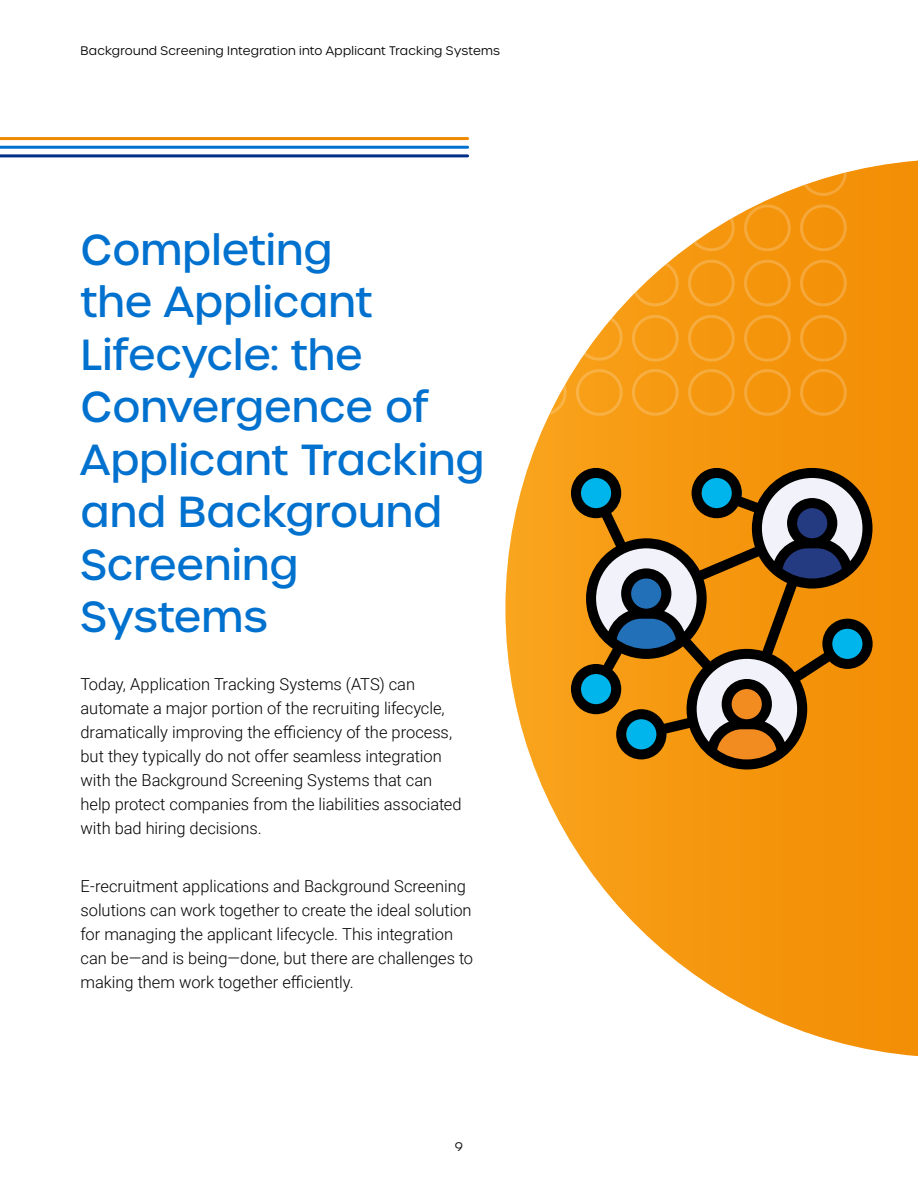
<style>
.page{position:relative;width:918px;height:1188px;background:#fff}
.page>*{position:absolute;margin:0;border:0;box-sizing:border-box;transform-origin:0 0}
.t1{font:500 42px/52.5px "Urbane";color:#0071ce}
.t2{font:300 16.5px/24px "Roboto";letter-spacing:-.005em;color:#000}
.t3{font:300 12px "Urbane";letter-spacing:.02em;color:#000}
</style>
<div class="page">
<hr style="left:0;top:137px;width:468px;height:3px;background:#f18a00">
<hr style="left:0;top:146px;width:468px;height:3px;background:#0071ce">
<hr style="left:0;top:154px;width:468px;height:3px;background:#002f87">
<svg style="left:505px;top:161px;width:413px;height:895px"></svg>
<svg style="left:505px;top:161px;width:347px;height:260px"></svg>
<svg style="left:571px;top:468px;width:302px;height:302px;background:#9d7738"></svg>
<p class="t3" style="left:81px;top:43px;width:421px">Background Screening Integration into Applicant Tracking Systems</p>
<h1 class="t1" style="left:81px;top:223px;width:406px">Completing<br>the Applicant<br>Lifecycle: the<br>Convergence of<br>Applicant Tracking and Background<br>Screening<br>Systems</h1>
<p class="t2" style="left:81px;top:672px;width:383px">Today, Application Tracking Systems (ATS) can automate a major portion of the recruiting lifecycle, dramatically improving the efficiency of the process, but they typically do not offer seamless integration with the Background Screening Systems that can help protect companies from the liabilities associated with bad hiring decisions.</p>
<p class="t2" style="left:81px;top:873px;width:394px">E-recruitment applications and Background Screening solutions can work together to create the ideal solution for managing the applicant lifecycle. This integration can be—and is being—done, but there are challenges to making them work together efficiently.</p>
<p class="t3" style="left:455px;top:1139px;width:10px">9</p>
</div>
